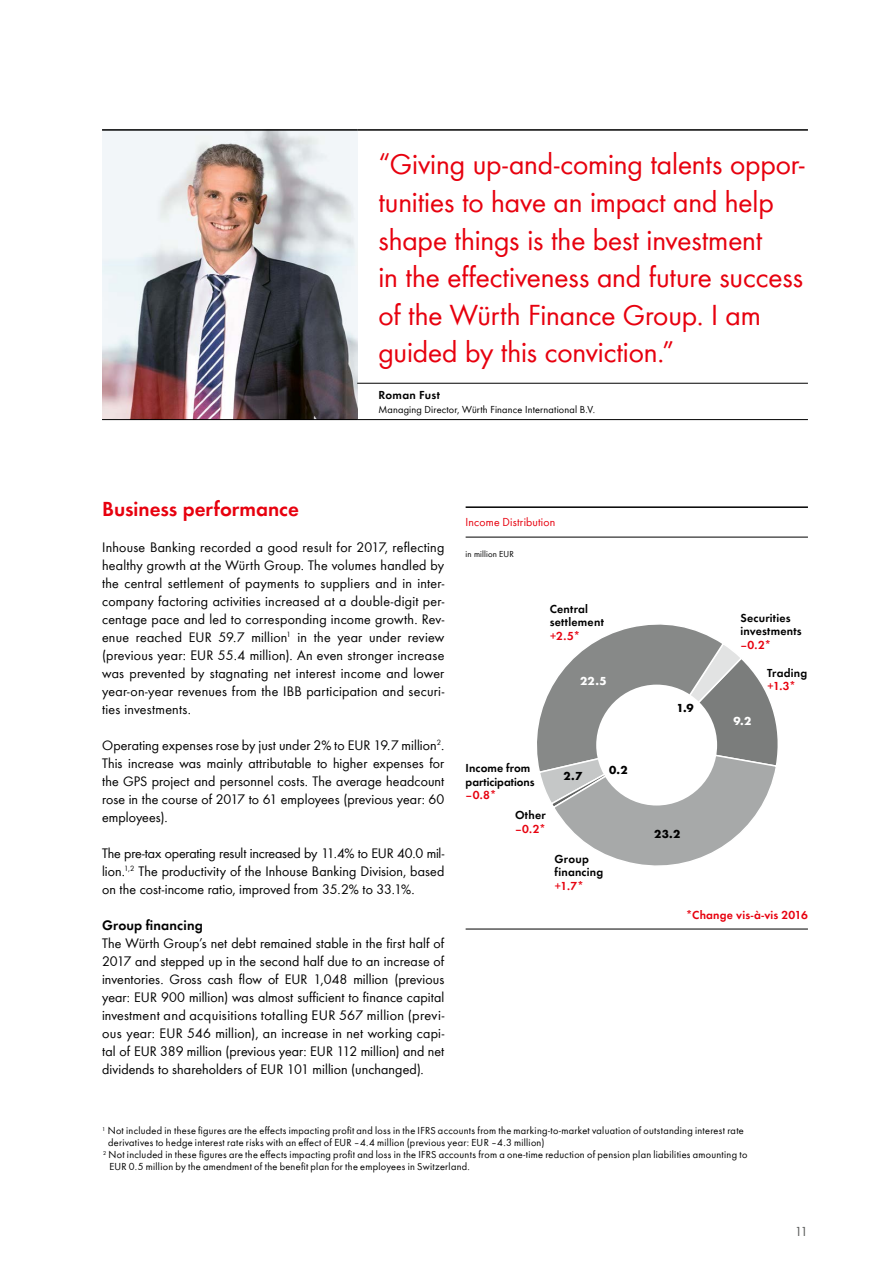
<style>
.page{position:relative;width:893px;height:1263px;background:#fff}
.page>*{position:absolute;margin:0;border:0;box-sizing:border-box;transform-origin:0 0}
.t1{font:30px/37.5px "Wuerth";letter-spacing:-.005em;color:#e7000e}
.t2{font:600 21px "Wuerth";color:#e7000e}
.t3{font:14.25px/18px "Wuerth";letter-spacing:.01em;color:#000;text-align:justify}
.t4{font:600 14.25px "Wuerth";letter-spacing:.01em;color:#000}
.t5{font:13.5px "Wuerth";color:#555756}
.t6{font:600 12px/13.5px "Wuerth";letter-spacing:.015em;color:#000}
.t7{font:600 12px "Wuerth";letter-spacing:.015em;color:#e7000e}
.t8{font:12px "Wuerth";letter-spacing:.015em;color:#e7000e}
.t9{font:700 12px "Wuerth";color:#000}
.t10{font:700 12px "Wuerth";color:#fff}
.t11{font:10.5px "Wuerth";letter-spacing:.025em;color:#000}
.t12{font:9px "Wuerth";letter-spacing:.02em;color:#000}
</style>
<div class="page">
<img style="left:102px;top:131px;width:255px;height:288px">
<hr style="left:466px;top:506px;width:342px;height:2px;background:#000">
<hr style="left:466px;top:537px;width:342px;height:1px;background:#000">
<hr style="left:466px;top:929px;width:342px;height:1px;background:#000">
<svg style="left:537px;top:624px;width:241px;height:242px"></svg>
<div style="left:596px;top:685px;width:121px;height:120px;background:#fff;border-radius:50%"></div>
<hr style="left:102px;top:129px;width:255px;height:2px;background:#000">
<hr style="left:357px;top:129px;width:451px;height:2px;background:#000">
<hr style="left:357px;top:383px;width:451px;height:1px;background:#000">
<hr style="left:102px;top:419px;width:255px;height:1px;background:#000">
<hr style="left:357px;top:419px;width:451px;height:1px;background:#000">
<h1 class="t1" style="left:378px;top:144px;width:428px">“Giving up-and-coming talents oppor&shy;tunities to have an impact and help shape things is the best investment<br>in the effectiveness and future success of the Würth Finance Group. I am guided by this conviction.”</h1>
<p class="t6" style="left:378px;top:388px;width:63px">Roman Fust</p>
<p class="t11" style="left:378px;top:402px;width:218px">Managing Director, Würth Finance International B.V.</p>
<h2 class="t2" style="left:102px;top:494px;width:198px">Business performance</h2>
<p class="t3" style="left:102px;top:538px;width:344px">Inhouse Banking recorded a good result for 2017, reflecting healthy growth at the Würth Group. The volumes handled by the central settlement of payments to suppliers and in inter&shy;company factoring activities increased at a double-digit per&shy;centage pace and led to corresponding income growth. Rev&shy;enue reached EUR 59.7 million<sup>1</sup> in the year under review (previous year: EUR 55.4 million). An even stronger increase was prevented by stagnating net interest income and lower year-on-year revenues from the IBB participation and securi&shy;ties investments.</p>
<p class="t3" style="left:102px;top:736px;width:344px">Operating expenses rose by just under 2% to EUR 19.7 million<sup>2</sup>.<br>This increase was mainly attributable to higher expenses for the GPS project and personnel costs. The average headcount rose in the course of 2017 to 61 employees (previous year: 60 employees).</p>
<p class="t3" style="left:102px;top:844px;width:344px">The pre-tax operating result increased by 11.4% to EUR 40.0 mil&shy;lion.<sup>1,2</sup> The productivity of the Inhouse Banking Division, based on the cost-income ratio, improved from 35.2% to 33.1%.</p>
<p class="t4" style="left:102px;top:915px;width:102px">Group financing</p>
<p class="t3" style="left:102px;top:934px;width:344px">The Würth Group’s net debt remained stable in the first half of 2017 and stepped up in the second half due to an increase of inventories. Gross cash flow of EUR 1,048 million (previous year: EUR 900 million) was almost sufficient to finance capital investment and acquisitions totalling EUR 567 million (previ&shy;ous year: EUR 546 million), an increase in net working capi&shy;tal of EUR 389 million (previous year: EUR 112 million) and net dividends to shareholders of EUR 101 million (unchanged).</p>
<p class="t8" style="left:466px;top:514px;width:91px">Income Distribution</p>
<p class="t12" style="left:466px;top:548px;width:50px">in million EUR</p>
<p class="t6" style="left:550px;top:601px;width:56px">Central settlement</p>
<p class="t7" style="left:550px;top:627px;width:32px">+2.5*</p>
<p class="t10" style="left:580px;top:672px;width:28px">22.5</p>
<p class="t6" style="left:466px;top:761px;width:70px">Income from participations</p>
<p class="t7" style="left:466px;top:786px;width:32px">–0.8*</p>
<p class="t6" style="left:515px;top:807px;width:32px">Other</p>
<p class="t7" style="left:515px;top:820px;width:32px">–0.2*</p>
<p class="t9" style="left:564px;top:767px;width:20px">2.7</p>
<p class="t9" style="left:609px;top:761px;width:20px">0.2</p>
<p class="t6" style="left:555px;top:851px;width:50px">Group financing</p>
<p class="t7" style="left:555px;top:877px;width:31px">+1.7*</p>
<p class="t9" style="left:676px;top:700px;width:19px">1.9</p>
<p class="t6" style="left:740px;top:610px;width:63px">Securities investments</p>
<p class="t7" style="left:740px;top:636px;width:32px">–0.2*</p>
<p class="t6" style="left:767px;top:665px;width:42px">Trading</p>
<p class="t7" style="left:767px;top:678px;width:31px">+1.3*</p>
<p class="t10" style="left:733px;top:712px;width:19px">9.2</p>
<p class="t9" style="left:654px;top:825px;width:28px">23.2</p>
<p class="t7" style="left:686px;top:906px;width:124px">*Change vis-à-vis 2016</p>
<p class="t11" style="left:102px;top:1123px;width:643px"><sup>1</sup> Not included in these figures are the effects impacting profit and loss in the IFRS accounts from the marking-to-market valuation of outstanding interest rate</p>
<p class="t11" style="left:108px;top:1135px;width:438px">derivatives to hedge interest rate risks with an effect of EUR –4.4 million (previous year: EUR –4.3 million)</p>
<p class="t11" style="left:103px;top:1147px;width:646px"><sup>2</sup> Not included in these figures are the effects impacting profit and loss in the IFRS accounts from a one-time reduction of pension plan liabilities amounting to</p>
<p class="t11" style="left:109px;top:1159px;width:362px">EUR 0.5 million by the amendment of the benefit plan for the employees in Switzerland.</p>
<p class="t5" style="left:795px;top:1222px;width:15px">11</p>
</div>
